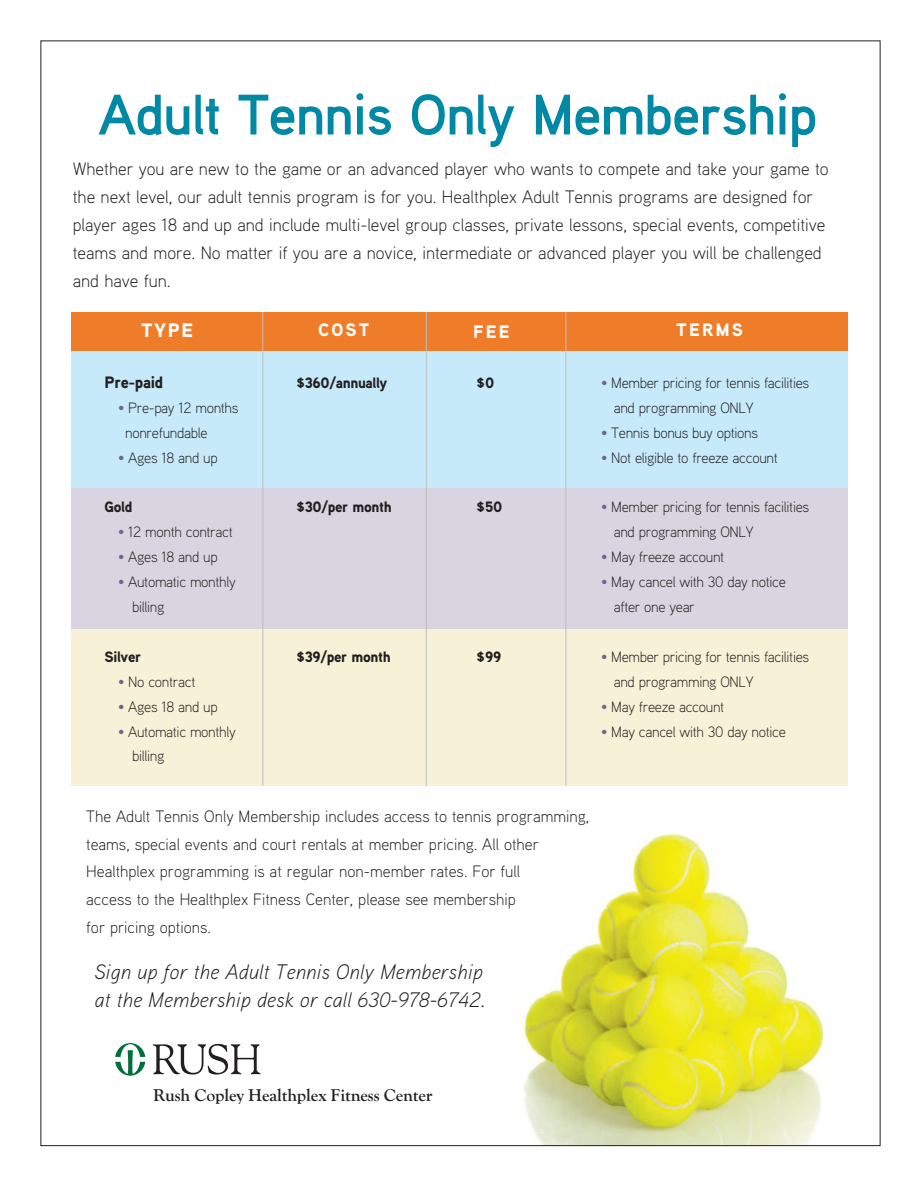
<style>
.page{position:relative;width:918px;height:1188px;background:#fff}
.page>*{position:absolute;margin:0;border:0;box-sizing:border-box;transform-origin:0 0}
.t1{font:700 57px "Aaux Pro";letter-spacing:-.025em;color:#0089a5}
.t2{font:italic 300 21px/27.9px "Aaux Pro";color:#231f20}
.t3{font:900 19.5px "Aaux Pro";color:#fff}
.t4{font:300 18px/27.9px "Aaux Pro";color:#231f20}
.t5{font:900 18px "Aaux Pro";letter-spacing:.125em;color:#fff}
.t6{font:700 17.7px "Goudy Old Sty";letter-spacing:-.005em;color:#231f20}
.t7{font:300 16.5px/27.9px "Aaux Pro";color:#231f20}
.t8{font:900 16.5px "Aaux Pro";letter-spacing:-.025em;color:#231f20}
.t9{font:300 15px/24.9px "Aaux Pro";letter-spacing:-.02em;color:#231f20}
.t10{font:900 15px "Aaux Pro";letter-spacing:-.025em;color:#231f20}
.s1{color:#6f668f}
</style>
<div class="page">
<img style="left:522px;top:834px;width:306px;height:310px">
<div style="left:71px;top:347px;width:777px;height:142px;background:#c6eafa"></div>
<div style="left:71px;top:488px;width:777px;height:142px;background:#d8d5e0"></div>
<div style="left:71px;top:629px;width:777px;height:157px;background:#f7f1d8"></div>
<svg style="left:115px;top:1043px;width:30px;height:33px"></svg>
<svg style="left:153px;top:1044px;width:108px;height:31px"></svg>
<div style="left:71px;top:312px;width:777px;height:38px;background:#ef7c29"></div>
<hr style="left:263px;top:312px;width:1px;height:474px;background:#bcbdc0">
<hr style="left:426px;top:312px;width:1px;height:474px;background:#bcbdc0">
<hr style="left:566px;top:312px;width:1px;height:474px;background:#bcbdc0">
<h1 class="t1" style="left:98px;top:81px;width:721px">Adult Tennis Only Membership</h1>
<p class="t4" style="left:73px;top:155px;width:757px">Whether you are new to the game or an advanced player who wants to compete and take your game to the next level, our adult tennis program is for you. Healthplex Adult Tennis programs are designed for player ages 18 and up and include multi-level group classes, private lessons, special events, competitive teams and more. No matter if you are a novice, intermediate or advanced player you will be challenged and have fun.</p>
<h3 class="t3" style="left:141px;top:319px;width:53px">TYPE</h3>
<p class="t8" style="left:105px;top:373px;width:60px">Pre-paid</p>
<p class="t9" style="left:125px;top:395px;width:115px;text-indent:-7px"><span class="s1">•</span> Pre-pay 12 months nonrefundable</p>
<p class="t9" style="left:118px;top:445px;width:101px"><span class="s1">•</span> Ages 18 and up</p>
<p class="t10" style="left:105px;top:499px;width:29px">Gold</p>
<p class="t9" style="left:118px;top:520px;width:116px"><span class="s1">•</span> 12 month contract</p>
<p class="t9" style="left:118px;top:545px;width:101px"><span class="s1">•</span> Ages 18 and up</p>
<p class="t9" style="left:132px;top:570px;width:105px;text-indent:-14px"><span class="s1">•</span> Automatic monthly billing</p>
<p class="t10" style="left:105px;top:648px;width:38px">Silver</p>
<p class="t9" style="left:118px;top:669px;width:79px"><span class="s1">•</span> No contract</p>
<p class="t9" style="left:118px;top:694px;width:101px"><span class="s1">•</span> Ages 18 and up</p>
<p class="t9" style="left:132px;top:719px;width:105px;text-indent:-14px"><span class="s1">•</span> Automatic monthly billing</p>
<p class="t5" style="left:318px;top:320px;width:53px">COST</p>
<p class="t5" style="left:473px;top:321px;width:38px">FEE</p>
<p class="t5" style="left:676px;top:320px;width:68px">TERMS</p>
<p class="t10" style="left:297px;top:374px;width:92px">$360/annually</p>
<p class="t10" style="left:477px;top:374px;width:19px">$0</p>
<p class="t10" style="left:297px;top:498px;width:96px">$30/per month</p>
<p class="t10" style="left:477px;top:498px;width:27px">$50</p>
<p class="t10" style="left:297px;top:648px;width:95px">$39/per month</p>
<p class="t10" style="left:477px;top:648px;width:26px">$99</p>
<p class="t9" style="left:614px;top:370px;width:197px;text-indent:-13px"><span class="s1">•</span> Member pricing for tennis facilities and programming ONLY</p>
<p class="t9" style="left:601px;top:420px;width:159px"><span class="s1">•</span> Tennis bonus buy options</p>
<p class="t9" style="left:601px;top:445px;width:178px"><span class="s1">•</span> Not eligible to freeze account</p>
<p class="t9" style="left:614px;top:495px;width:197px;text-indent:-13px"><span class="s1">•</span> Member pricing for tennis facilities and programming ONLY</p>
<p class="t9" style="left:601px;top:545px;width:125px"><span class="s1">•</span> May freeze account</p>
<p class="t9" style="left:614px;top:569px;width:174px;text-indent:-13px"><span class="s1">•</span> May cancel with 30 day notice after one year</p>
<p class="t9" style="left:614px;top:644px;width:197px;text-indent:-13px"><span class="s1">•</span> Member pricing for tennis facilities and programming ONLY</p>
<p class="t9" style="left:601px;top:694px;width:125px"><span class="s1">•</span> May freeze account</p>
<p class="t9" style="left:601px;top:719px;width:186px"><span class="s1">•</span> May cancel with 30 day notice</p>
<p class="t7" style="left:86px;top:802px;width:505px">The Adult Tennis Only Membership includes access to tennis programming, teams, special events and court rentals at member pricing. All other Healthplex programming is at regular non-member rates. For full<br>access to the Healthplex Fitness Center, please see membership<br>for pricing options.</p>
<h2 class="t2" style="left:94px;top:958px;width:392px">Sign up for the Adult Tennis Only Membership at the Membership desk or call 630-978-6742.</h2>
<p class="t6" style="left:153px;top:1085px;width:281px">Rush Copley Healthplex Fitness Center</p>
</div>
